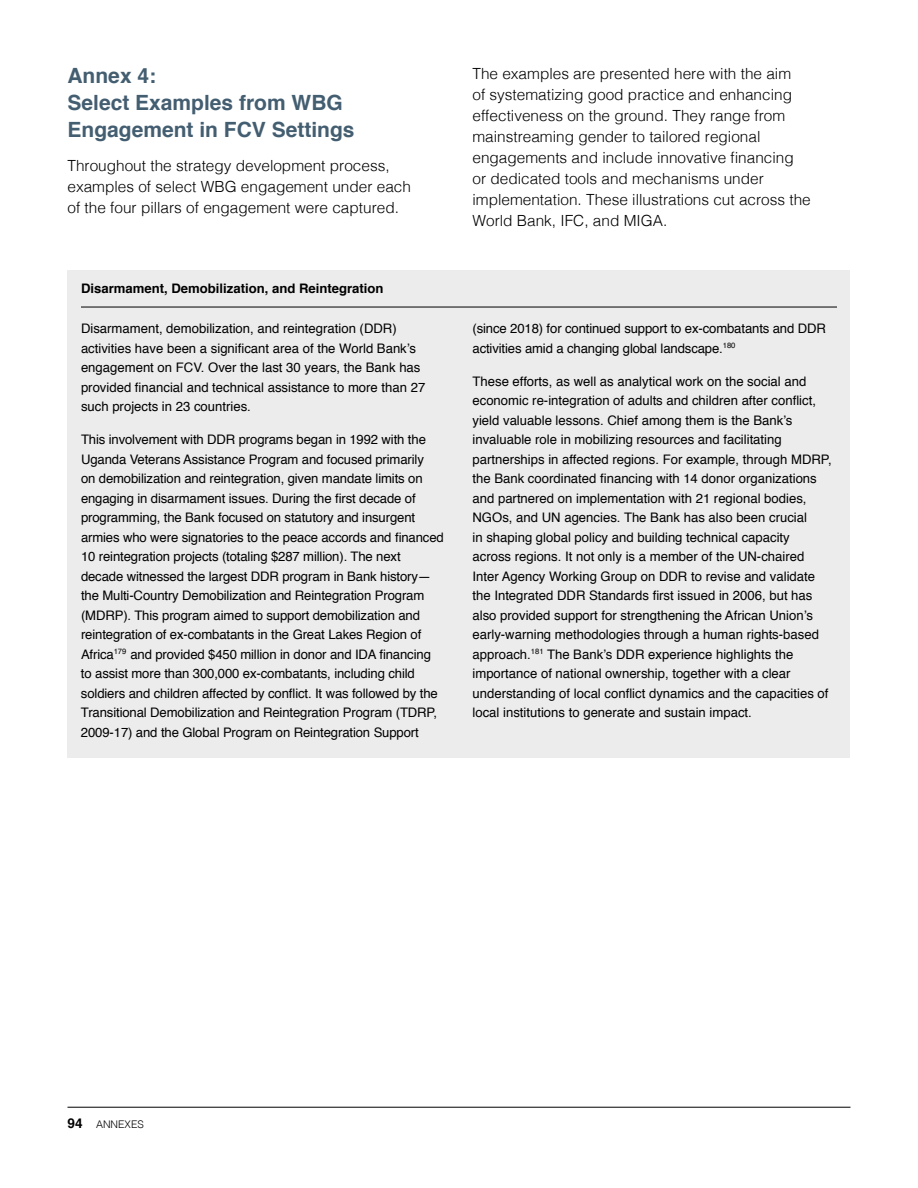
<style>
.page{position:relative;width:918px;height:1188px;background:#fff}
.page>*{position:absolute;margin:0;border:0;box-sizing:border-box;transform-origin:0 0}
.t1{font:700 21px/27px "Helvetica";color:#445e71}
.t2{font:300 15.3px/21px "Helvetica";color:#000}
.t3{font:13.2px/19.5px "Helvetica";color:#000}
.t4{font:700 13.2px "Helvetica";color:#000}
.t5{font:300 10.5px "Helvetica";color:#000}
.s1{font-weight:700;font-size:13.5px}
</style>
<div class="page">
<hr style="left:68px;top:1107px;width:782px;height:1px;background:#000">
<div style="left:68px;top:270px;width:782px;height:487px;background:#edecec"></div>
<hr style="left:81px;top:307px;width:756px;height:1px;background:#000">
<h1 class="t1" style="left:68px;top:62px;width:289px">Annex 4:<br>Select Examples from WBG<br>Engagement in FCV Settings</h1>
<p class="t2" style="left:68px;top:154px;width:345px">Throughout the strategy development process, examples of select WBG engagement under each of the four pillars of engagement were captured.</p>
<p class="t4" style="left:81px;top:278px;width:304px">Disarmament, Demobilization, and Reintegration</p>
<p class="t3" style="left:81px;top:319px;width:346px">Disarmament, demobilization, and reintegration (DDR) activities have been a significant area of the World Bank’s engagement on FCV. Over the last 30 years, the Bank has provided financial and technical assistance to more than 27 such projects in 23 countries.</p>
<p class="t3" style="left:81px;top:430px;width:364px">This involvement with DDR programs began in 1992 with the Uganda Veterans Assistance Program and focused primarily<br>on demobilization and reintegration, given mandate limits on engaging in disarmament issues. During the first decade of programming, the Bank focused on statutory and insurgent armies who were signatories to the peace accords and financed 10 reintegration projects (totaling $287 million). The next decade witnessed the largest DDR program in Bank history— the Multi-Country Demobilization and Reintegration Program (MDRP). This program aimed to support demobilization and reintegration of ex-combatants in the Great Lakes Region of Africa<sup>179</sup> and provided $450 million in donor and IDA financing to assist more than 300,000 ex-combatants, including child soldiers and children affected by conflict. It was followed by the Transitional Demobilization and Reintegration Program (TDRP, 2009-17) and the Global Program on Reintegration Support</p>
<p class="t2" style="left:472px;top:62px;width:340px">The examples are presented here with the aim<br>of systematizing good practice and enhancing effectiveness on the ground. They range from mainstreaming gender to tailored regional engagements and include innovative financing or dedicated tools and mechanisms under implementation. These illustrations cut across the World Bank, IFC, and MIGA.</p>
<p class="t3" style="left:473px;top:319px;width:355px">(since 2018) for continued support to ex-combatants and DDR activities amid a changing global landscape.<sup>180</sup></p>
<p class="t3" style="left:473px;top:372px;width:361px">These efforts, as well as analytical work on the social and economic re-integration of adults and children after conflict, yield valuable lessons. Chief among them is the Bank’s invaluable role in mobilizing resources and facilitating partnerships in affected regions. For example, through MDRP, the Bank coordinated financing with 14 donor organizations and partnered on implementation with 21 regional bodies, NGOs, and UN agencies. The Bank has also been crucial<br>in shaping global policy and building technical capacity across regions. It not only is a member of the UN-chaired Inter Agency Working Group on DDR to revise and validate the Integrated DDR Standards first issued in 2006, but has also provided support for strengthening the African Union’s early-warning methodologies through a human rights-based approach.<sup>181</sup> The Bank’s DDR experience highlights the importance of national ownership, together with a clear understanding of local conflict dynamics and the capacities of local institutions to generate and sustain impact.</p>
<p class="t5" style="left:68px;top:1115px;width:78px"><span class="s1">94</span> ANNEXES</p>
</div>
